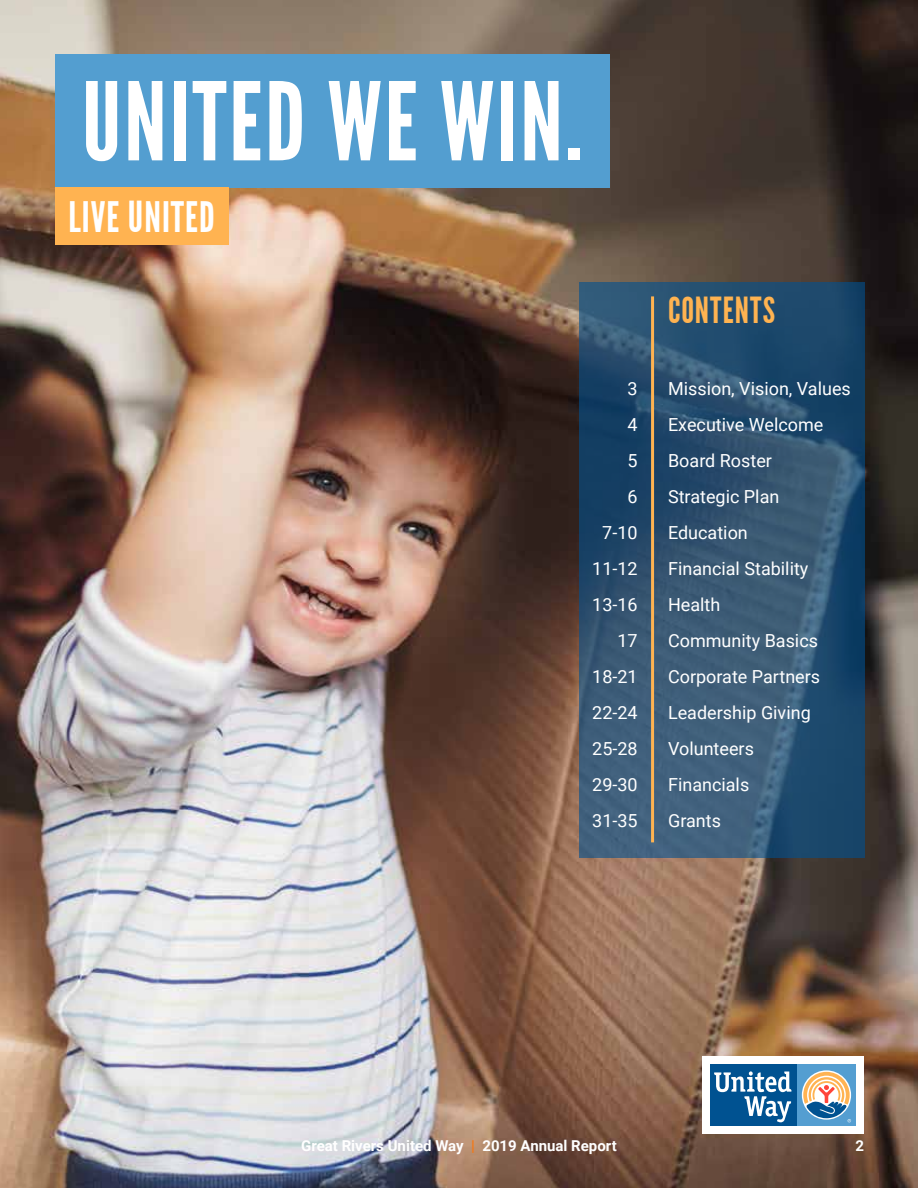
<style>
.page{position:relative;width:918px;height:1188px;background:#fff}
.page>*{position:absolute;margin:0;border:0;box-sizing:border-box;transform-origin:0 0}
.t1{font:108px "League Gothic";letter-spacing:.025em;color:#fff}
.t2{font:42px "League Gothic";letter-spacing:.025em;color:#fff}
.t3{font:36px "League Gothic";letter-spacing:.035em;color:#ffb351}
.t4{font:18px/36px "Roboto";color:#fff}
.t5{font:700 15px "Roboto";color:#fff}
.s1{color:#f57814}
</style>
<div class="page">
<img style="left:0;top:0;width:918px;height:1188px">
<div style="left:55px;top:54px;width:554px;height:133px;background:#539ed0"></div>
<div style="left:55px;top:187px;width:173px;height:58px;background:#ffb351"></div>
<div style="left:702px;top:1057px;width:162px;height:77px;background:#fff"></div>
<div style="left:797px;top:1065px;width:59px;height:61px;background:#549ed1"></div>
<div style="left:710px;top:1065px;width:87px;height:61px;background:#005291"></div>
<svg style="left:714px;top:1071px;width:77px;height:51px"></svg>
<svg style="left:803px;top:1072px;width:48px;height:50px"></svg>
<svg style="left:579px;top:282px;width:286px;height:576px;background:#2d5271"></svg>
<hr style="left:651px;top:296px;width:3px;height:546px;background:#ffb351">
<h1 class="t1" style="left:82px;top:60px;width:502px">UNITED WE WIN.</h1>
<h2 class="t2" style="left:68px;top:193px;width:148px">LIVE UNITED</h2>
<p class="t4" style="left:592px;top:370px;width:47px;text-align:right">3<br>4<br>5<br>6<br>7-10<br>11-12<br>13-16<br>17<br>18-21<br>22-24<br>25-28<br>29-30<br>31-35</p>
<h3 class="t3" style="left:668px;top:289px;width:109px">CONTENTS</h3>
<p class="t4" style="left:668px;top:370px;width:184px">Mission, Vision, Values<br>Executive Welcome<br>Board Roster<br>Strategic Plan<br>Education<br>Financial Stability<br>Health<br>Community Basics<br>Corporate Partners<br>Leadership Giving<br>Volunteers<br>Financials<br>Grants</p>
<p class="t5" style="left:301px;top:1135px;width:317px">Great Rivers United Way <span class="s1">|</span> 2019 Annual Report</p>
<p class="t5" style="left:855px;top:1135px;width:10px">2</p>
</div>
